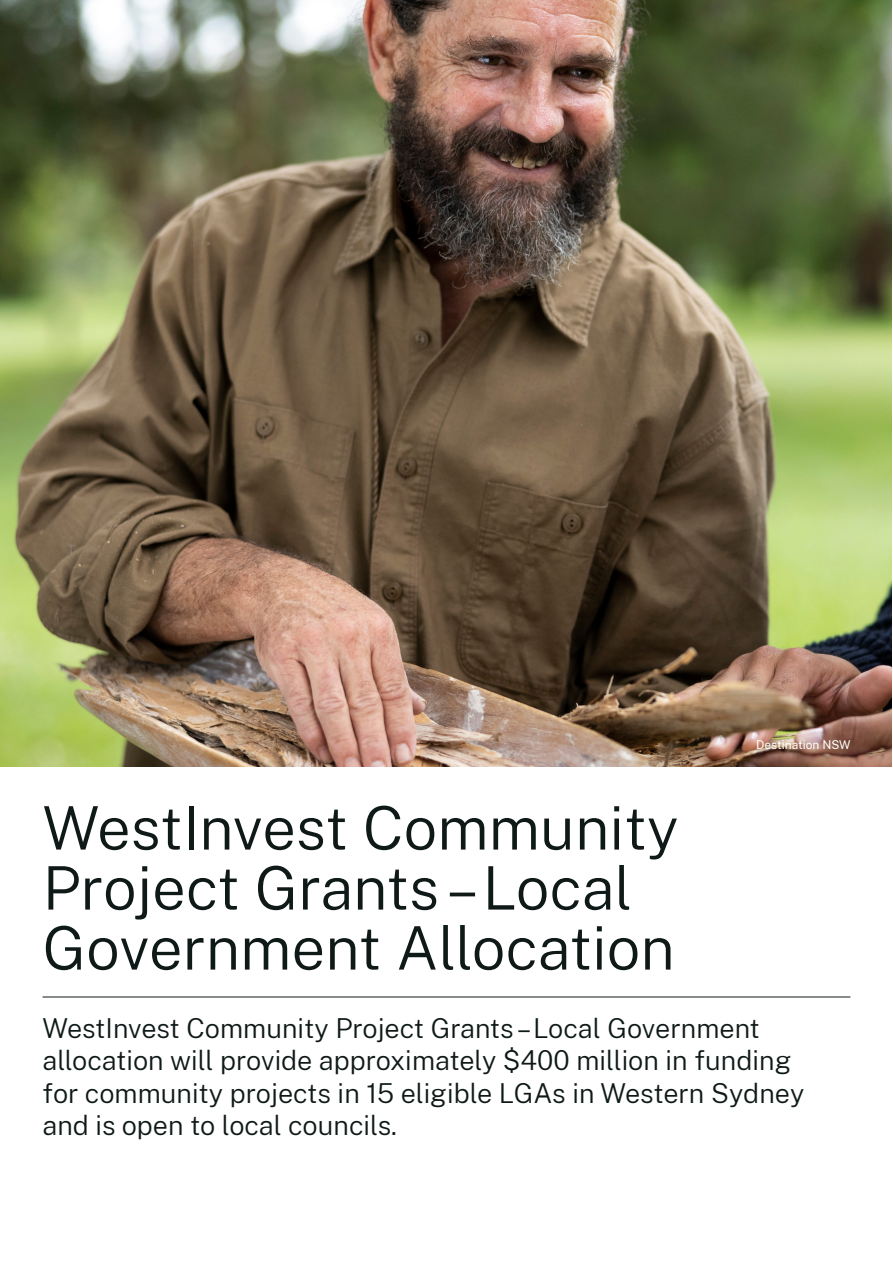
<style>
.page{position:relative;width:893px;height:1263px;background:#fff}
.page>*{position:absolute;margin:0;border:0;box-sizing:border-box;transform-origin:0 0}
.Heading_1__H1{font:300 60px/60px "Public Sans";color:#0f1a18}
.Intro_Copy{font:300 27px/32.4px "Public Sans";color:#0f1a18}
.t1{font:12px "Public Sans";color:#fff}
</style>
<div class="page">
<img style="left:0;top:0;width:891px;height:767px">
<hr style="left:43px;top:997px;width:807px;height:1px;background:#0f1a18">
<h1 class="Heading_1__H1" style="left:43px;top:795px;width:637px">WestInvest Community<br>Project Grants – Local<br>Government Allocation</h1>
<p class="t1" style="left:756px;top:736px;width:96px">Destination NSW</p>
<p class="Intro_Copy" style="left:43px;top:1011px;width:763px">WestInvest Community Project Grants – Local Government allocation will provide approximately $400 million in funding for community projects in 15 eligible LGAs in Western Sydney and is open to local councils.</p>
</div>
